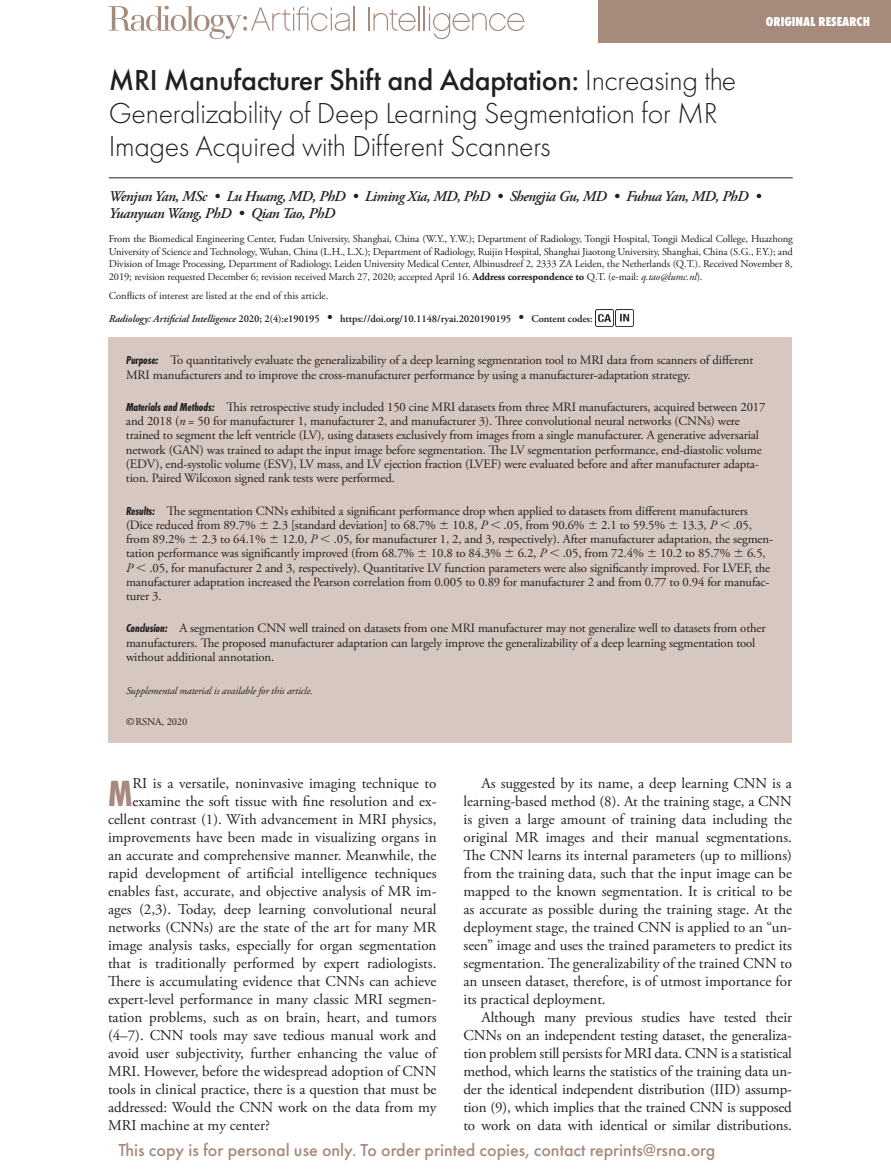
<style>
.page{position:relative;width:891px;height:1175px;background:#fff}
.page>*{position:absolute;margin:0;border:0;box-sizing:border-box;transform-origin:0 0}
.t1{font:700 37.8px "Futura PT Cond";color:#a68b7d}
.t2{font:300 30px/33px "Futura PT";letter-spacing:-.01em;color:#231f20}
.t3{font:500 18px "Futura PT";color:#a68b7d}
.t4{font:15px/18px "Adobe Garamond Pro";color:#231f20;text-align:justify}
.t5{font:italic 600 15px/16.5px "Adobe Garamond Pro";letter-spacing:-.03em;color:#231f20}
.t6{font:800 13.5px "Futura PT Cond";color:#fff}
.t7{font:12.75px/14.2px "Adobe Garamond Pro";letter-spacing:-.01em;color:#231f20}
.t8{font:10.5px/12.8px "Adobe Garamond Pro";letter-spacing:-.01em;color:#231f20;text-align:justify}
.t9{font:600 10.5px/22.5px "Adobe Garamond Pro";letter-spacing:-.01em;color:#231f20}
.t10{font:italic 10.5px "Adobe Garamond Pro";letter-spacing:-.01em;color:#231f20}
.s1{font-weight:500}
.s2{font-weight:700}
.s3{font-style:italic}
.s4{font-weight:400}
.s5{font-weight:400;font-size:15px}
.s6{font-family:"Futura PT Cond";font-weight:700;font-style:italic;font-size:12px}
.s7{font-family:"Universal Greekwith Math Pi"}
</style>
<div class="page">
<div style="left:599px;top:0;width:292px;height:42px;background:#a68b7d"></div>
<svg style="left:369px;top:7px;width:47px;height:24px"></svg>
<hr style="left:418px;top:6px;width:2px;height:25px;background:#a68b7d">
<svg style="left:424px;top:6px;width:100px;height:33px"></svg>
<svg style="left:109px;top:6px;width:246px;height:33px"></svg>
<div style="left:108px;top:337px;width:684px;height:405px;background:#d6c8c1"></div>
<hr style="left:109px;top:177px;width:684px;height:1px;background:#231f20">
<img style="left:595px;top:310px;width:18px;height:16px">
<img style="left:615px;top:310px;width:18px;height:16px">
<p class="t6" style="left:766px;top:14px;width:106px">ORIGINAL RESEARCH</p>
<h2 class="t2" style="left:109px;top:64px;width:629px"><span class="s1">MRI Manufacturer Shift and Adaptation:</span> Increasing the<br>Generalizability of Deep Learning Segmentation for MR<br>Images Acquired with Different Scanners</h2>
<p class="t5" style="left:109px;top:189px;width:654px">Wenjun Yan, MSc • Lu Huang, MD, PhD • Liming Xia, MD, PhD • Shengjia Gu, MD • Fuhua Yan, MD, PhD •<br>Yuanyuan Wang, PhD • Qian Tao, PhD</p>
<p class="t8" style="left:109px;top:233px;width:686px">From the Biomedical Engineering Center, Fudan University, Shanghai, China (W.Y., Y.W.); Department of Radiology, Tongji Hospital, Tongji Medical College, Huazhong University of Science and Technology, Wuhan, China (L.H., L.X.); Department of Radiology, Ruijin Hospital, Shanghai Jiaotong University, Shanghai, China (S.G., F.Y.); and Division of Image Processing, Department of Radiology, Leiden University Medical Center, Albinusdreef 2, 2333 ZA Leiden, the Netherlands (Q.T.). Received November 8, 2019; revision requested December 6; revision received March 27, 2020; accepted April 16. <span class="s2">Address correspondence to</span> Q.T. (e-mail: <span class="s3">q.tao@lumc.nl</span>).</p>
<p class="t9" style="left:109px;top:284px;width:486px"><span class="s4">Conflicts of interest are listed at the end of this article.<br></span><span class="s3">Radiology: Artificial Intelligence</span> 2020; 2(4):e190195 <span class="s5">•</span> https://doi.org/10.1148/ryai.2020190195 <span class="s5">•</span> Content codes:</p>
<p class="t7" style="left:126px;top:354px;width:629px"><span class="s6">Purpose:</span> To quantitatively evaluate the generalizability of a deep learning segmentation tool to MRI data from scanners of different<br>MRI manufacturers and to improve the cross-manufacturer performance by using a manufacturer-adaptation strategy.</p>
<p class="t7" style="left:126px;top:400px;width:641px"><span class="s6">Materials and Methods:</span> This retrospective study included 150 cine MRI datasets from three MRI manufacturers, acquired between 2017 and 2018 (<span class="s3">n</span> = 50 for manufacturer 1, manufacturer 2, and manufacturer 3). Three convolutional neural networks (CNNs) were trained to segment the left ventricle (LV), using datasets exclusively from images from a single manufacturer. A generative adversarial network (GAN) was trained to adapt the input image before segmentation. The LV segmentation performance, end-diastolic volume (EDV), end-systolic volume (ESV), LV mass, and LV ejection fraction (LVEF) were evaluated before and after manufacturer adapta&shy;tion. Paired Wilcoxon signed rank tests were performed.</p>
<p class="t7" style="left:126px;top:504px;width:649px"><span class="s6">Results:</span> The segmentation CNNs exhibited a significant performance drop when applied to datasets from different manufacturers (Dice reduced from 89.7% <span class="s7">6</span> 2.3 [standard deviation] to 68.7% <span class="s7">6</span> 10.8, <span class="s3">P</span> <span class="s7">,</span> .05, from 90.6% <span class="s7">6</span> 2.1 to 59.5% <span class="s7">6</span> 13.3, <span class="s3">P</span> <span class="s7">,</span> .05, from 89.2% <span class="s7">6</span> 2.3 to 64.1% <span class="s7">6</span> 12.0, <span class="s3">P</span> <span class="s7">,</span> .05, for manufacturer 1, 2, and 3, respectively). After manufacturer adaptation, the segmen&shy;tation performance was significantly improved (from 68.7% <span class="s7">6</span> 10.8 to 84.3% <span class="s7">6</span> 6.2, <span class="s3">P</span> <span class="s7">,</span> .05, from 72.4% <span class="s7">6</span> 10.2 to 85.7% <span class="s7">6</span> 6.5, <span class="s3">P</span> <span class="s7">,</span> .05, for manufacturer 2 and 3, respectively). Quantitative LV function parameters were also significantly improved. For LVEF, the manufacturer adaptation increased the Pearson correlation from 0.005 to 0.89 for manufacturer 2 and from 0.77 to 0.94 for manufac&shy;turer 3.</p>
<p class="t7" style="left:126px;top:621px;width:641px"><span class="s6">Conclusion:</span> A segmentation CNN well trained on datasets from one MRI manufacturer may not generalize well to datasets from other manufacturers. The proposed manufacturer adaptation can largely improve the generalizability of a deep learning segmentation tool without additional annotation.</p>
<p class="t10" style="left:126px;top:684px;width:188px">Supplemental material is available for this article.</p>
<p class="t8" style="left:126px;top:715px;width:63px">©RSNA, 2020</p>
<h1 class="t1" style="left:108px;top:771px;width:26px">M</h1>
<p class="t4" style="left:132px;top:774px;width:306px">RI is a versatile, noninvasive imaging technique to</p>
<p class="t4" style="left:464px;top:774px;width:330px;text-indent:18px">As suggested by its name, a deep learning CNN is a learning-based method (8). At the training stage, a CNN is given a large amount of training data including the original MR images and their manual segmentations.<br>The CNN learns its internal parameters (up to millions) from the training data, such that the input image can be mapped to the known segmentation. It is critical to be as accurate as possible during the training stage. At the deployment stage, the trained CNN is applied to an “un&shy;seen” image and uses the trained parameters to predict its segmentation. The generalizability of the trained CNN to an unseen dataset, therefore, is of utmost importance for its practical deployment.</p>
<p class="t4" style="left:464px;top:1008px;width:330px;text-indent:18px">Although many previous studies have tested their CNNs on an independent testing dataset, the generaliza&shy;tion problem still persists for MRI data. CNN is a statistical method, which learns the statistics of the training data un&shy;der the identical independent distribution (IID) assump&shy;tion (9), which implies that the trained CNN is supposed to work on data with identical or similar distributions.</p>
<p class="t3" style="left:118px;top:1139px;width:598px">This copy is for personal use only. To order printed copies, contact reprints@rsna.org</p>
<p class="t4" style="left:132px;top:792px;width:306px">examine the soft tissue with fine resolution and ex-</p>
<p class="t4" style="left:108px;top:810px;width:330px">cellent contrast (1). With advancement in MRI physics,</p>
<p class="t4" style="left:108px;top:828px;width:330px">improvements have been made in visualizing organs in</p>
<p class="t4" style="left:108px;top:846px;width:330px">an accurate and comprehensive manner. Meanwhile, the</p>
<p class="t4" style="left:108px;top:864px;width:330px">rapid development of artificial intelligence techniques</p>
<p class="t4" style="left:108px;top:882px;width:330px">enables fast, accurate, and objective analysis of MR im-</p>
<p class="t4" style="left:108px;top:900px;width:330px">ages (2,3). Today, deep learning convolutional neural</p>
<p class="t4" style="left:108px;top:918px;width:330px">networks (CNNs) are the state of the art for many MR</p>
<p class="t4" style="left:108px;top:936px;width:330px">image analysis tasks, especially for organ segmentation</p>
<p class="t4" style="left:108px;top:954px;width:330px">that is traditionally performed by expert radiologists.</p>
<p class="t4" style="left:108px;top:972px;width:330px">There is accumulating evidence that CNNs can achieve</p>
<p class="t4" style="left:108px;top:990px;width:330px">expert-level performance in many classic MRI segmen-</p>
<p class="t4" style="left:108px;top:1008px;width:330px">tation problems, such as on brain, heart, and tumors</p>
<p class="t4" style="left:108px;top:1026px;width:330px">(4–7). CNN tools may save tedious manual work and</p>
<p class="t4" style="left:108px;top:1044px;width:330px">avoid user subjectivity, further enhancing the value of</p>
<p class="t4" style="left:108px;top:1062px;width:330px">MRI. However, before the widespread adoption of CNN</p>
<p class="t4" style="left:108px;top:1080px;width:330px">tools in clinical practice, there is a question that must be</p>
<p class="t4" style="left:108px;top:1098px;width:330px">addressed: Would the CNN work on the data from my</p>
<p class="t4" style="left:108px;top:1116px;width:163px">MRI machine at my center?</p>
</div>
